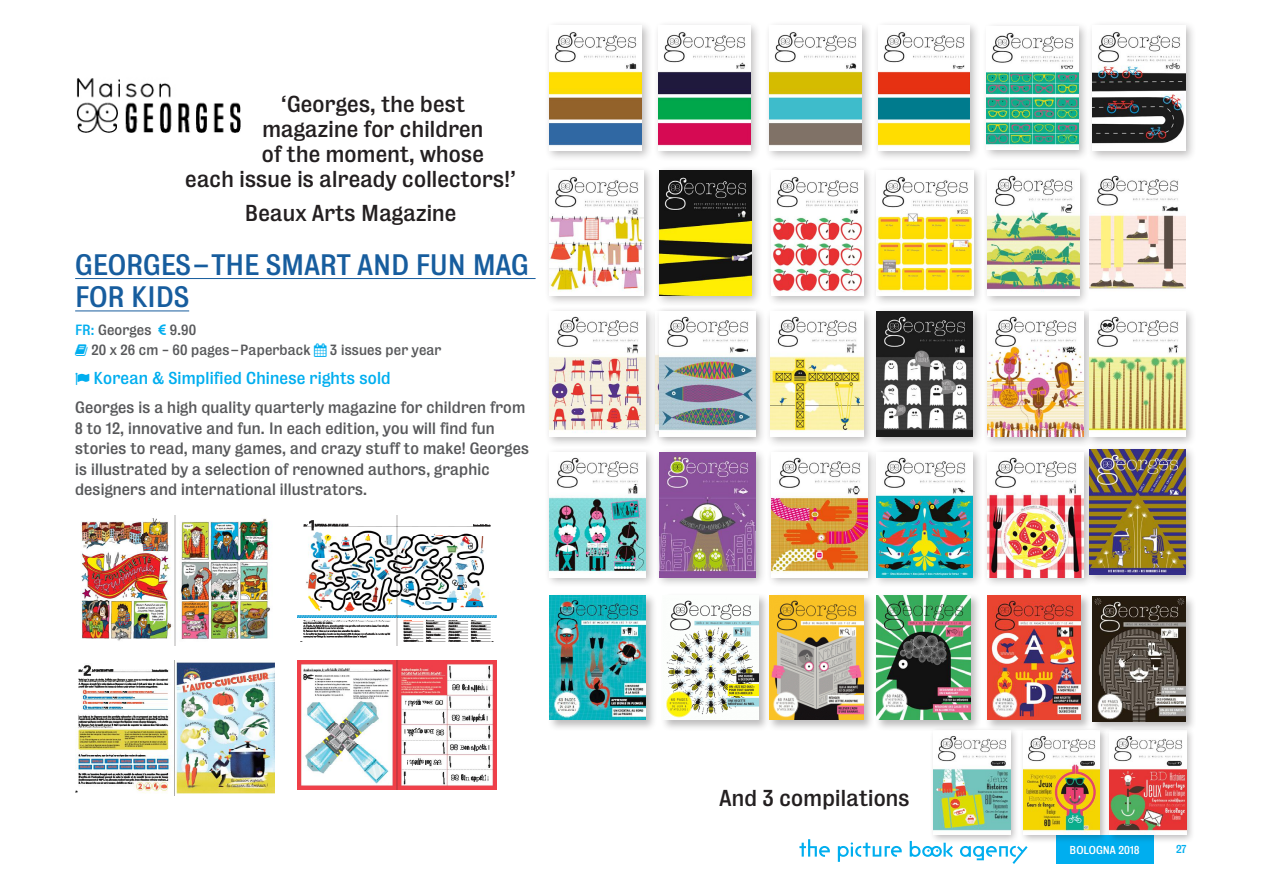
<style>
.page{position:relative;width:1263px;height:893px;background:#fff}
.page>*{position:absolute;margin:0;border:0;box-sizing:border-box;transform-origin:0 0}
.titre_album{font:27px/32.4px "Bureau Grot Five Three";color:#175d9e}
.extraits_presse{font:21px "Bureau Grot Five Three";letter-spacing:.01em;color:#231f20}
.cessions_droits{font:15.75px "Bureau Grot Five Three";letter-spacing:.01em;color:#00aeef}
.texte{font:15px/20.5px "Bureau Grot Five Three";letter-spacing:.01em;color:#57585a}
.infos_techniques{font:13.5px/19.5px "Bureau Grot Five Three";letter-spacing:.01em;color:#57585a}
.t1{font:10.5px "Bureau Grot Five Three";color:#fff}
.t2{font:10.5px "Bureau Grot Five Three";color:#00aeef}
.s1{color:#00aeef}
</style>
<div class="page">
<svg style="left:960px;top:846px;width:67px;height:18px"></svg>
<svg style="left:838px;top:842px;width:64px;height:20px"></svg>
<svg style="left:799px;top:839px;width:31px;height:18px"></svg>
<svg style="left:910px;top:841px;width:43px;height:16px"></svg>
<div style="left:1056px;top:836px;width:97px;height:28px;background:#00aeef"></div>
<div style="left:1087px;top:20px;width:110px;height:142px;background:#231f20;opacity:.3"></div>
<img style="left:1092px;top:25px;width:94px;height:126px">
<div style="left:766px;top:165px;width:108px;height:141px;background:#231f20;opacity:.3"></div>
<img style="left:771px;top:171px;width:92px;height:124px">
<div style="left:872px;top:165px;width:112px;height:141px;background:#231f20;opacity:.3"></div>
<img style="left:877px;top:171px;width:96px;height:124px">
<div style="left:982px;top:166px;width:108px;height:141px;background:#231f20;opacity:.3"></div>
<img style="left:987px;top:171px;width:92px;height:125px">
<div style="left:544px;top:165px;width:110px;height:141px;background:#231f20;opacity:.3"></div>
<img style="left:550px;top:170px;width:93px;height:125px">
<div style="left:654px;top:165px;width:108px;height:142px;background:#231f20;opacity:.3"></div>
<img style="left:659px;top:171px;width:92px;height:125px">
<div style="left:982px;top:21px;width:108px;height:140px;background:#231f20;opacity:.3"></div>
<img style="left:987px;top:26px;width:91px;height:124px">
<div style="left:873px;top:20px;width:108px;height:141px;background:#231f20;opacity:.3"></div>
<img style="left:878px;top:26px;width:92px;height:124px">
<div style="left:764px;top:20px;width:108px;height:141px;background:#231f20;opacity:.3"></div>
<img style="left:769px;top:26px;width:92px;height:124px">
<div style="left:653px;top:20px;width:108px;height:141px;background:#231f20;opacity:.3"></div>
<img style="left:658px;top:26px;width:92px;height:124px">
<div style="left:544px;top:20px;width:109px;height:141px;background:#231f20;opacity:.3"></div>
<img style="left:550px;top:26px;width:92px;height:124px">
<img style="left:1089px;top:170px;width:96px;height:125px">
<div style="left:765px;top:306px;width:110px;height:142px;background:#231f20;opacity:.3"></div>
<img style="left:770px;top:312px;width:93px;height:124px">
<div style="left:872px;top:306px;width:112px;height:141px;background:#231f20;opacity:.3"></div>
<img style="left:877px;top:312px;width:96px;height:124px">
<div style="left:654px;top:306px;width:113px;height:141px;background:#231f20;opacity:.3"></div>
<img style="left:659px;top:312px;width:96px;height:124px">
<div style="left:544px;top:306px;width:113px;height:141px;background:#231f20;opacity:.3"></div>
<img style="left:550px;top:312px;width:95px;height:124px">
<div style="left:982px;top:306px;width:112px;height:141px;background:#231f20;opacity:.3"></div>
<img style="left:987px;top:312px;width:96px;height:124px">
<div style="left:1084px;top:306px;width:112px;height:141px;background:#231f20;opacity:.3"></div>
<img style="left:1089px;top:312px;width:96px;height:124px">
<div style="left:544px;top:447px;width:113px;height:141px;background:#231f20;opacity:.3"></div>
<img style="left:550px;top:452px;width:96px;height:125px">
<div style="left:654px;top:447px;width:113px;height:141px;background:#231f20;opacity:.3"></div>
<img style="left:659px;top:452px;width:96px;height:125px">
<div style="left:766px;top:447px;width:112px;height:141px;background:#231f20;opacity:.3"></div>
<img style="left:771px;top:452px;width:96px;height:125px">
<div style="left:872px;top:447px;width:112px;height:141px;background:#231f20;opacity:.3"></div>
<img style="left:877px;top:452px;width:96px;height:125px">
<div style="left:982px;top:447px;width:112px;height:141px;background:#231f20;opacity:.3"></div>
<img style="left:987px;top:452px;width:96px;height:125px">
<hr style="left:75px;top:278px;width:461px;height:1px;background:#175d9e">
<hr style="left:75px;top:311px;width:114px;height:1px;background:#175d9e">
<img style="left:80px;top:516px;width:190px;height:129px">
<img style="left:297px;top:516px;width:200px;height:129px">
<img style="left:75px;top:660px;width:199px;height:135px">
<img style="left:297px;top:660px;width:200px;height:130px">
<div style="left:930px;top:727px;width:89px;height:116px;background:#231f20;opacity:.3"></div>
<img style="left:934px;top:731px;width:76px;height:103px">
<div style="left:1019px;top:727px;width:90px;height:116px;background:#231f20;opacity:.3"></div>
<img style="left:1023px;top:731px;width:77px;height:103px">
<div style="left:1106px;top:727px;width:89px;height:116px;background:#231f20;opacity:.3"></div>
<img style="left:1110px;top:733px;width:76px;height:101px">
<div style="left:1084px;top:445px;width:112px;height:140px;background:#231f20;opacity:.3"></div>
<img style="left:1089px;top:450px;width:96px;height:124px">
<img style="left:76px;top:78px;width:165px;height:55px">
<div style="left:547px;top:593px;width:110px;height:138px;background:#231f20;opacity:.3"></div>
<img style="left:550px;top:595px;width:95px;height:125px">
<div style="left:660px;top:593px;width:110px;height:138px;background:#231f20;opacity:.3"></div>
<img style="left:663px;top:595px;width:95px;height:125px">
<div style="left:767px;top:593px;width:107px;height:138px;background:#231f20;opacity:.3"></div>
<img style="left:769px;top:595px;width:94px;height:125px">
<div style="left:874px;top:593px;width:108px;height:138px;background:#231f20;opacity:.3"></div>
<img style="left:877px;top:595px;width:93px;height:125px">
<div style="left:985px;top:593px;width:107px;height:138px;background:#231f20;opacity:.3"></div>
<img style="left:987px;top:595px;width:94px;height:125px">
<div style="left:1090px;top:595px;width:107px;height:138px;background:#231f20;opacity:.3"></div>
<img style="left:1092px;top:597px;width:94px;height:124px">
<p class="extraits_presse" style="left:281px;top:91px;width:186px">‘Georges, the best</p>
<p class="extraits_presse" style="left:262px;top:117px;width:223px">magazine for children</p>
<p class="extraits_presse" style="left:262px;top:142px;width:224px">of the moment, whose</p>
<p class="extraits_presse" style="left:185px;top:167px;width:332px">each issue is already collectors!’</p>
<p class="extraits_presse" style="left:245px;top:201px;width:213px">Beaux Arts Magazine</p>
<p class="titre_album" style="left:75px;top:248px;width:455px">GEORGES–THE SMART AND FUN MAG<br>FOR KIDS</p>
<p class="infos_techniques" style="left:75px;top:320px;width:78px"><span class="s1">FR:</span> Georges</p>
<p class="infos_techniques" style="left:91px;top:320px;width:352px;text-indent:79px">9.90<br>20 x 26 cm - 60 pages –Paperback <span class="s1">▲</span> 3 issues per year</p>
<p class="cessions_droits" style="left:94px;top:369px;width:299px">Korean &amp; Simplified Chinese rights sold</p>
<p class="texte" style="left:75px;top:397px;width:455px">Georges is a high quality quarterly magazine for children from 8 to 12, innovative and fun. In each edition, you will find fun stories to read, many games, and crazy stuff to make! Georges is illustrated by a selection of renowned authors, graphic designers and international illustrators.</p>
<p class="extraits_presse" style="left:720px;top:786px;width:191px">And 3 compilations</p>
<p class="t1" style="left:1070px;top:844px;width:71px">BOLOGNA 2018</p>
<p class="t2" style="left:1176px;top:843px;width:12px">27</p>
</div>
